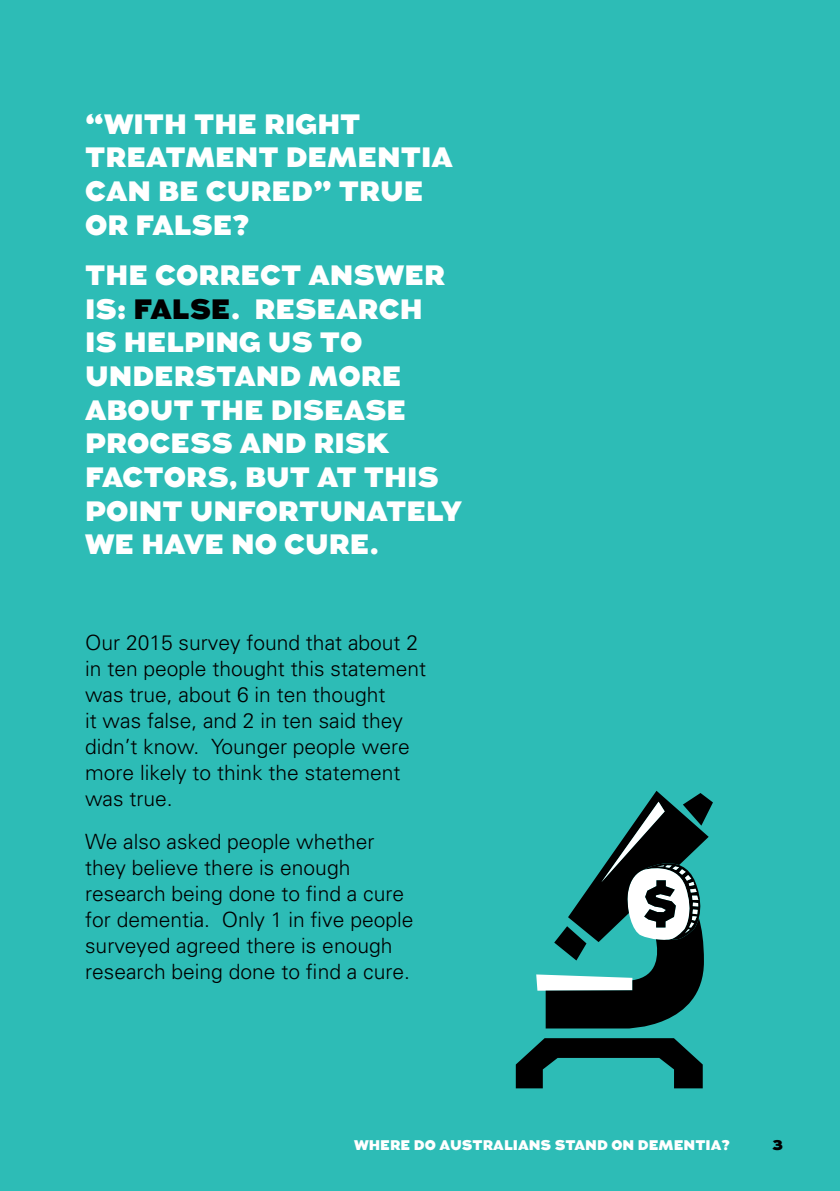
<style>
.page{position:relative;width:840px;height:1191px;background:#fff}
.page>*{position:absolute;margin:0;border:0;box-sizing:border-box;transform-origin:0 0}
.t1{font:900 28px/33.6px "Augustus";color:#fff}
.t2{font:300 21px/26px "Univers";color:#000}
.t3{font:900 14px "Augustus";color:#fff}
.t4{font:900 14px "Augustus";color:#000}
.s1{color:#000}
</style>
<div class="page">
<div style="left:0;top:0;width:839px;height:1191px;background:#2dbcb6"></div>
<svg style="left:515px;top:1038px;width:187px;height:50px"></svg>
<svg style="left:536px;top:791px;width:176px;height:237px"></svg>
<h1 class="t1" style="left:85px;top:108px;width:369px">“WITH THE RIGHT<br>TREATMENT DEMENTIA<br>CAN BE CURED” TRUE<br>OR FALSE?</h1>
<h1 class="t1" style="left:85px;top:259px;width:378px">THE CORRECT ANSWER<br>IS: <span class="s1">FALSE</span>. RESEARCH<br>IS HELPING US TO<br>UNDERSTAND MORE<br>ABOUT THE DISEASE<br>PROCESS AND RISK<br>FACTORS, BUT AT THIS<br>POINT UNFORTUNATELY<br>WE HAVE NO CURE.</h1>
<p class="t2" style="left:85px;top:629px;width:342px">Our 2015 survey found that about 2 in ten people thought this statement was true, about 6 in ten thought<br>it was false, and 2 in ten said they didn’t know. Younger people were more likely to think the statement was true.</p>
<p class="t2" style="left:85px;top:828px;width:329px">We also asked people whether they believe there is enough research being done to find a cure for dementia. Only 1 in five people surveyed agreed there is enough research being done to find a cure.</p>
<p class="t3" style="left:354px;top:1136px;width:377px">WHERE DO AUSTRALIANS STAND ON DEMENTIA?</p>
<p class="t4" style="left:772px;top:1136px;width:12px">3</p>
</div>
